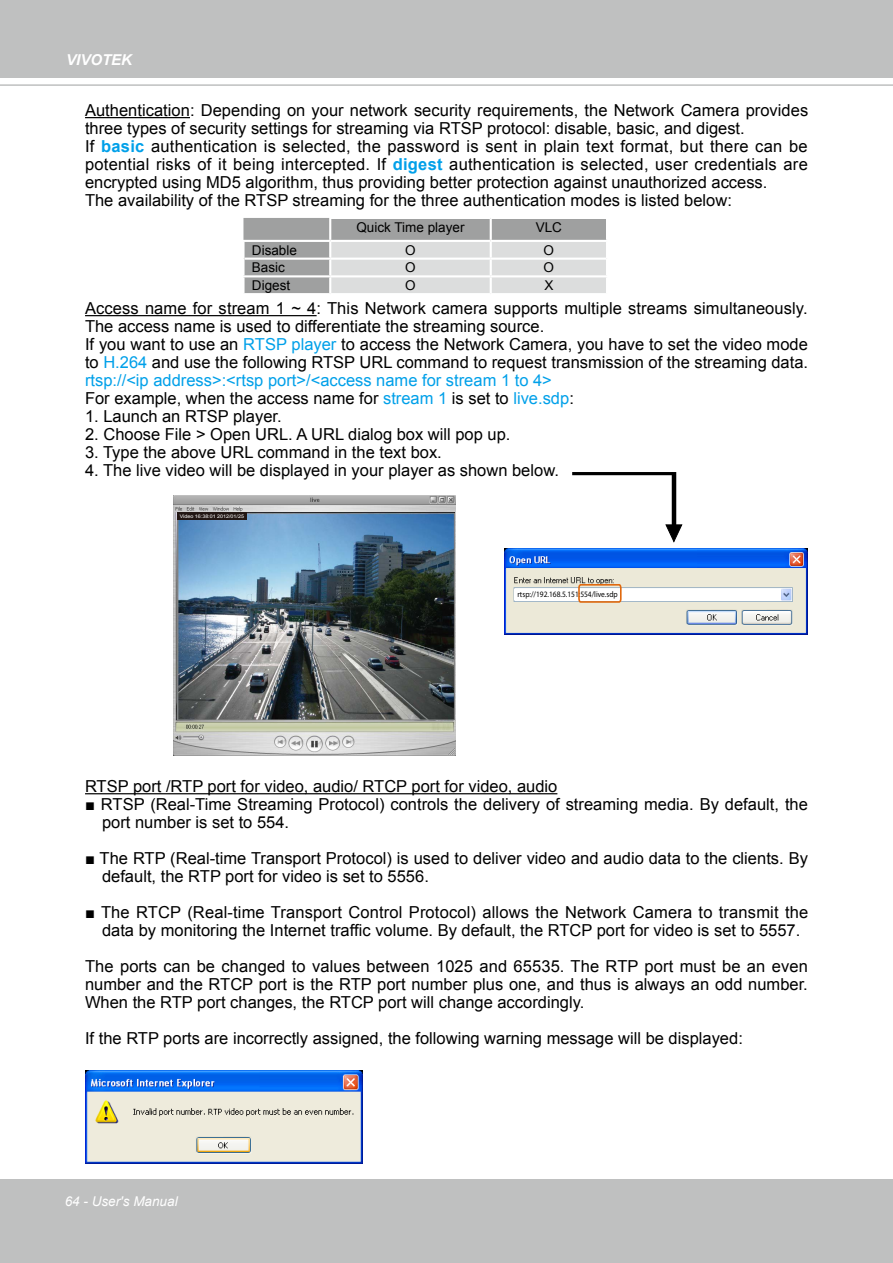
<style>
.page{position:relative;width:893px;height:1263px;background:#fff}
.page>*{position:absolute;margin:0;border:0;box-sizing:border-box;transform-origin:0 0}
.t1{font:16.5px/18px "Arial";color:#000}
.t2{font:italic 700 15px "Arial";color:#fff}
.t3{font:13.5px "Arial";color:#000}
.t4{font:italic 13.5px "Arial";color:#fff}
.t5{font:8.25px "Century Gothic";color:#000;scale:.9 1}
.t6{font:4.8px "Arial";color:#fff;scale:1.1 1}
.s1{font-weight:700;color:#00a0e9}
.s2{color:#00a0e9}
</style>
<div class="page">
<div style="left:0;top:0;width:893px;height:77px;background:#bfc0c0"></div>
<div style="left:0;top:1179px;width:893px;height:84px;background:#bfc0c0"></div>
<hr style="left:0;top:85px;width:893px;height:1px;background:#9fa0a0">
<hr style="left:85px;top:117px;width:105px;height:1px;background:#000">
<hr style="left:85px;top:315px;width:232px;height:1px;background:#000">
<img style="left:504px;top:548px;width:304px;height:87px">
<div style="left:515px;top:590px;width:112px;height:10px;background:#fff"></div>
<svg style="left:577px;top:583px;width:45px;height:21px"></svg>
<svg style="left:243px;top:218px;width:364px;height:75px;background:#c5c6c6"></svg>
<hr style="left:491px;top:275px;width:117px;height:2px;background:#fff">
<img style="left:174px;top:495px;width:282px;height:260px">
<img style="left:177px;top:512px;width:278px;height:207px">
<div style="left:177px;top:512px;width:70px;height:8px;background:#221714"></div>
<hr style="left:572px;top:472px;width:101px;height:3px;background:#000">
<svg style="left:665px;top:524px;width:17px;height:18px"></svg>
<img style="left:85px;top:1070px;width:277px;height:94px">
<hr style="left:672px;top:472px;width:4px;height:61px;background:#000">
<hr style="left:85px;top:793px;width:472px;height:1px;background:#000">
<p class="t2" style="left:66px;top:49px;width:67px">VIVOTEK</p>
<p class="t1" style="left:85px;top:101px;width:725px">Authentication: Depending on your network security requirements, the Network Camera provides three types of security settings for streaming via RTSP protocol: disable, basic, and digest.<br>If <span class="s1">basic</span> authentication is selected, the password is sent in plain text format, but there can be potential risks of it being intercepted. If <span class="s1">digest</span> authentication is selected, user credentials are encrypted using MD5 algorithm, thus providing better protection against unauthorized access.<br>The availability of the RTSP streaming for the three authentication modes is listed below:</p>
<p class="t3" style="left:356px;top:218px;width:110px">Quick Time player</p>
<p class="t3" style="left:536px;top:218px;width:28px">VLC</p>
<p class="t3" style="left:252px;top:241px;width:47px">Disable</p>
<p class="t3" style="left:405px;top:241px;width:12px">O</p>
<p class="t3" style="left:544px;top:241px;width:12px">O</p>
<p class="t3" style="left:252px;top:259px;width:35px">Basic</p>
<p class="t3" style="left:405px;top:259px;width:12px">O</p>
<p class="t3" style="left:544px;top:259px;width:12px">O</p>
<p class="t3" style="left:252px;top:276px;width:40px">Digest</p>
<p class="t3" style="left:405px;top:276px;width:12px">O</p>
<p class="t3" style="left:544px;top:276px;width:11px">X</p>
<p class="t1" style="left:85px;top:299px;width:725px">Access name for stream 1 ~ 4: This Network camera supports multiple streams simultaneously.<br>The access name is used to differentiate the streaming source.<br>If you want to use an <span class="s2">RTSP player</span> to access the Network Camera, you have to set the video mode to <span class="s2">H.264</span> and use the following RTSP URL command to request transmission of the streaming data. <span class="s2">rtsp://&lt;ip address&gt;:&lt;rtsp port&gt;/&lt;access name for stream 1 to 4&gt;<br></span>For example, when the access name for <span class="s2">stream 1</span> is set to <span class="s2">live.sdp</span>:</p>
<p class="t1" style="left:85px;top:407px;width:198px">1. Launch an RTSP player.</p>
<p class="t1" style="left:85px;top:425px;width:427px">2. Choose File &gt; Open URL. A URL dialog box will pop up.</p>
<p class="t1" style="left:85px;top:443px;width:358px">3. Type the above URL command in the text box.</p>
<p class="t1" style="left:85px;top:461px;width:475px">4. The live video will be displayed in your player as shown below.</p>
<p class="t6" style="left:180px;top:513px;width:60px">Video 16:38:01 2012/01/25</p>
<p class="t5" style="left:517px;top:589px;width:113px">rtsp://192.168.5.151:554/live.sdp</p>
<p class="t1" style="left:85px;top:777px;width:474px">RTSP port /RTP port for video, audio/ RTCP port for video, audio</p>
<p class="t1" style="left:102px;top:795px;width:707px;text-indent:-17px">■ RTSP (Real-Time Streaming Protocol) controls the delivery of streaming media. By default, the port number is set to 554.</p>
<p class="t1" style="left:102px;top:849px;width:707px;text-indent:-17px">■ The RTP (Real-time Transport Protocol) is used to deliver video and audio data to the clients. By default, the RTP port for video is set to 5556.</p>
<p class="t1" style="left:85px;top:903px;width:725px;text-align:center">■ The RTCP (Real-time Transport Control Protocol) allows the Network Camera to transmit the data by monitoring the Internet traffic volume. By default, the RTCP port for video is set to 5557.</p>
<p class="t1" style="left:85px;top:957px;width:724px;text-align:justify">The ports can be changed to values between 1025 and 65535. The RTP port must be an even number and the RTCP port is the RTP port number plus one, and thus is always an odd number.<br>When the RTP port changes, the RTCP port will change accordingly.</p>
<p class="t1" style="left:85px;top:1029px;width:659px">If the RTP ports are incorrectly assigned, the following warning message will be displayed:</p>
<p class="t4" style="left:65px;top:1193px;width:114px">64 - User's Manual</p>
</div>
